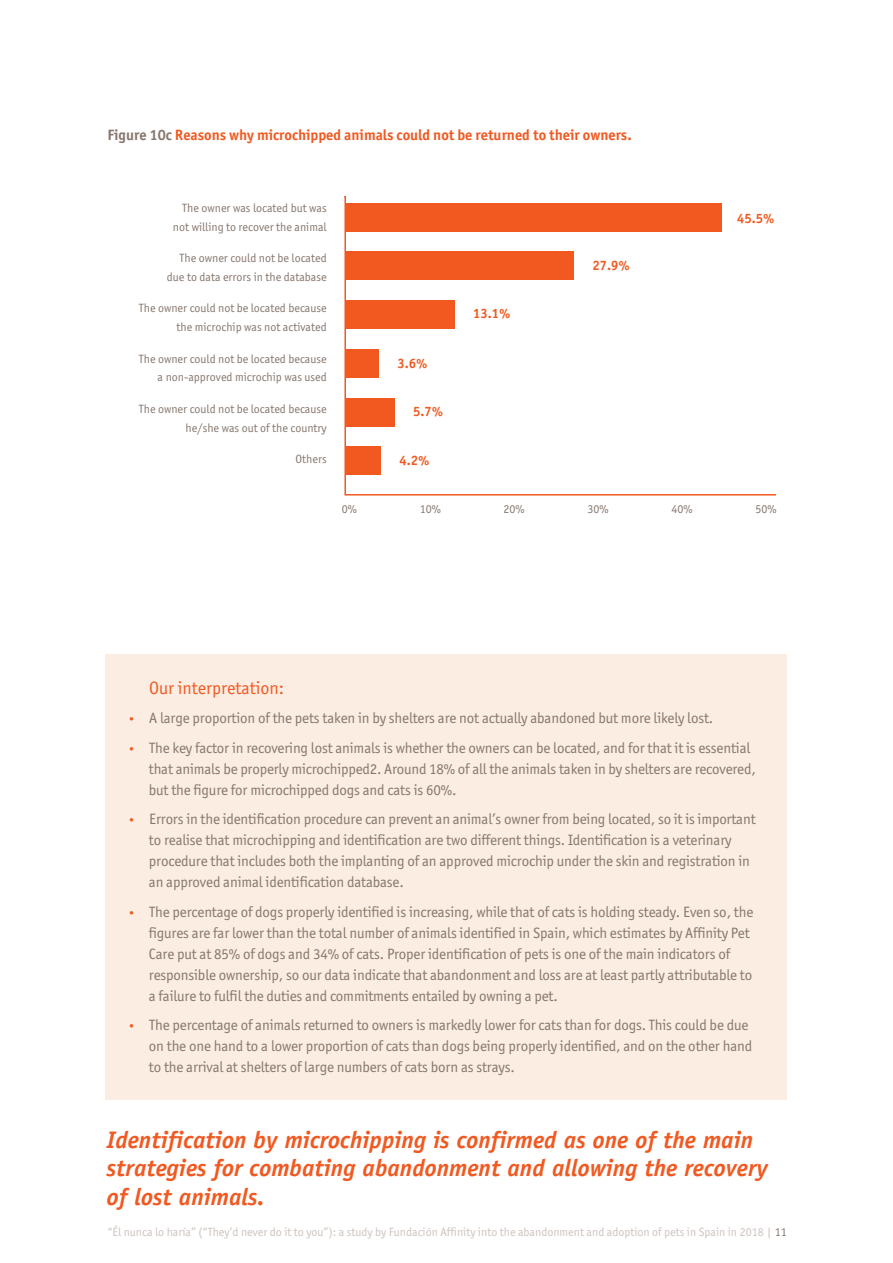
<style>
.page{position:relative;width:893px;height:1263px;background:#fff}
.page>*{position:absolute;margin:0;border:0;box-sizing:border-box;transform-origin:0 0}
.t1{font:italic 700 24px/28.8px "Officina Sans Std";color:#f15921}
.t2{font:18px "Officina San ITC";color:#f15921}
.t3{font:15px/21px "Officina San ITC";letter-spacing:-.01em;color:#87776e}
.t4{font:700 15px "Officina San ITC";color:#f15921}
.t5{font:700 13.65px "Officina San ITC";color:#f15921}
.t6{font:12px/18.8px "Officina San ITC";color:#87776e;text-align:right}
.t7{font:12px "Officina San ITC";color:#ccc3be}
.s1{color:#87776e}
.s2{font-size:12px;color:#f15921}
</style>
<div class="page">
<svg style="left:344px;top:196px;width:432px;height:300px"></svg>
<div style="left:345px;top:203px;width:376px;height:29px;background:#f15921"></div>
<div style="left:345px;top:252px;width:229px;height:28px;background:#f15921"></div>
<div style="left:345px;top:300px;width:109px;height:28px;background:#f15921"></div>
<div style="left:345px;top:350px;width:34px;height:28px;background:#f15921"></div>
<div style="left:345px;top:398px;width:49px;height:28px;background:#f15921"></div>
<div style="left:345px;top:446px;width:36px;height:29px;background:#f15921"></div>
<div style="left:106px;top:655px;width:681px;height:445px;background:#fbede2"></div>
<p class="t4" style="left:107px;top:129px;width:526px"><span class="s1">Figure 10c</span> Reasons why microchipped animals could not be returned to their owners.</p>
<p class="t6" style="left:173px;top:199px;width:155px">The owner was located but was not willing to recover the animal</p>
<p class="t6" style="left:167px;top:250px;width:161px">The owner could not be located due to data errors in the database</p>
<p class="t6" style="left:139px;top:300px;width:189px">The owner could not be located because the microchip was not activated</p>
<p class="t6" style="left:139px;top:350px;width:189px">The owner could not be located because a non-approved microchip was used</p>
<p class="t6" style="left:139px;top:401px;width:189px">The owner could not be located because he/she was out of the country</p>
<p class="t6" style="left:296px;top:451px;width:33px">Others</p>
<p class="t5" style="left:397px;top:358px;width:32px">3.6%</p>
<p class="t5" style="left:413px;top:407px;width:32px">5.7%</p>
<p class="t5" style="left:399px;top:455px;width:32px">4.2%</p>
<p class="t5" style="left:473px;top:309px;width:39px">13.1%</p>
<p class="t5" style="left:592px;top:260px;width:39px">27.9%</p>
<p class="t5" style="left:737px;top:214px;width:39px">45.5%</p>
<p class="t6" style="left:342px;top:501px;width:17px">0%</p>
<p class="t6" style="left:420px;top:501px;width:23px">10%</p>
<p class="t6" style="left:504px;top:501px;width:23px">20%</p>
<p class="t6" style="left:587px;top:501px;width:23px">30%</p>
<p class="t6" style="left:671px;top:501px;width:23px">40%</p>
<p class="t6" style="left:755px;top:501px;width:23px">50%</p>
<p class="t2" style="left:149px;top:681px;width:137px">Our interpretation:</p>
<p class="t3" style="left:128px;top:709px;width:587px"><span class="s2">•</span> A large proportion of the pets taken in by shelters are not actually abandoned but more likely lost.</p>
<p class="t3" style="left:149px;top:738px;width:608px;text-indent:-21px"><span class="s2">•</span> The key factor in recovering lost animals is whether the owners can be located, and for that it is essential that animals be properly microchipped2. Around 18% of all the animals taken in by shelters are recovered, but the figure for microchipped dogs and cats is 60%.</p>
<p class="t3" style="left:149px;top:810px;width:608px;text-indent:-21px"><span class="s2">•</span> Errors in the identification procedure can prevent an animal’s owner from being located, so it is important to realise that microchipping and identification are two different things. Identification is a veterinary procedure that includes both the implanting of an approved microchip under the skin and registration in an approved animal identification database.</p>
<p class="t3" style="left:149px;top:902px;width:606px;text-indent:-21px"><span class="s2">•</span> The percentage of dogs properly identified is increasing, while that of cats is holding steady. Even so, the figures are far lower than the total number of animals identified in Spain, which estimates by Affinity Pet Care put at 85% of dogs and 34% of cats. Proper identification of pets is one of the main indicators of responsible ownership, so our data indicate that abandonment and loss are at least partly attributable to a failure to fulfil the duties and commitments entailed by owning a pet.</p>
<p class="t3" style="left:149px;top:1016px;width:605px;text-indent:-21px"><span class="s2">•</span> The percentage of animals returned to owners is markedly lower for cats than for dogs. This could be due on the one hand to a lower proportion of cats than dogs being properly identified, and on the other hand to the arrival at shelters of large numbers of cats born as strays.</p>
<h1 class="t1" style="left:107px;top:1127px;width:663px">Identification by microchipping is confirmed as one of the main strategies for combating abandonment and allowing the recovery of lost animals.</h1>
<p class="t7" style="left:108px;top:1228px;width:680px">“Él nunca lo haría” (“They’d never do it to you”): a study by Fundación Affinity into the abandonment and adoption of pets in Spain in 2018 | <span class="s1">11</span></p>
</div>
